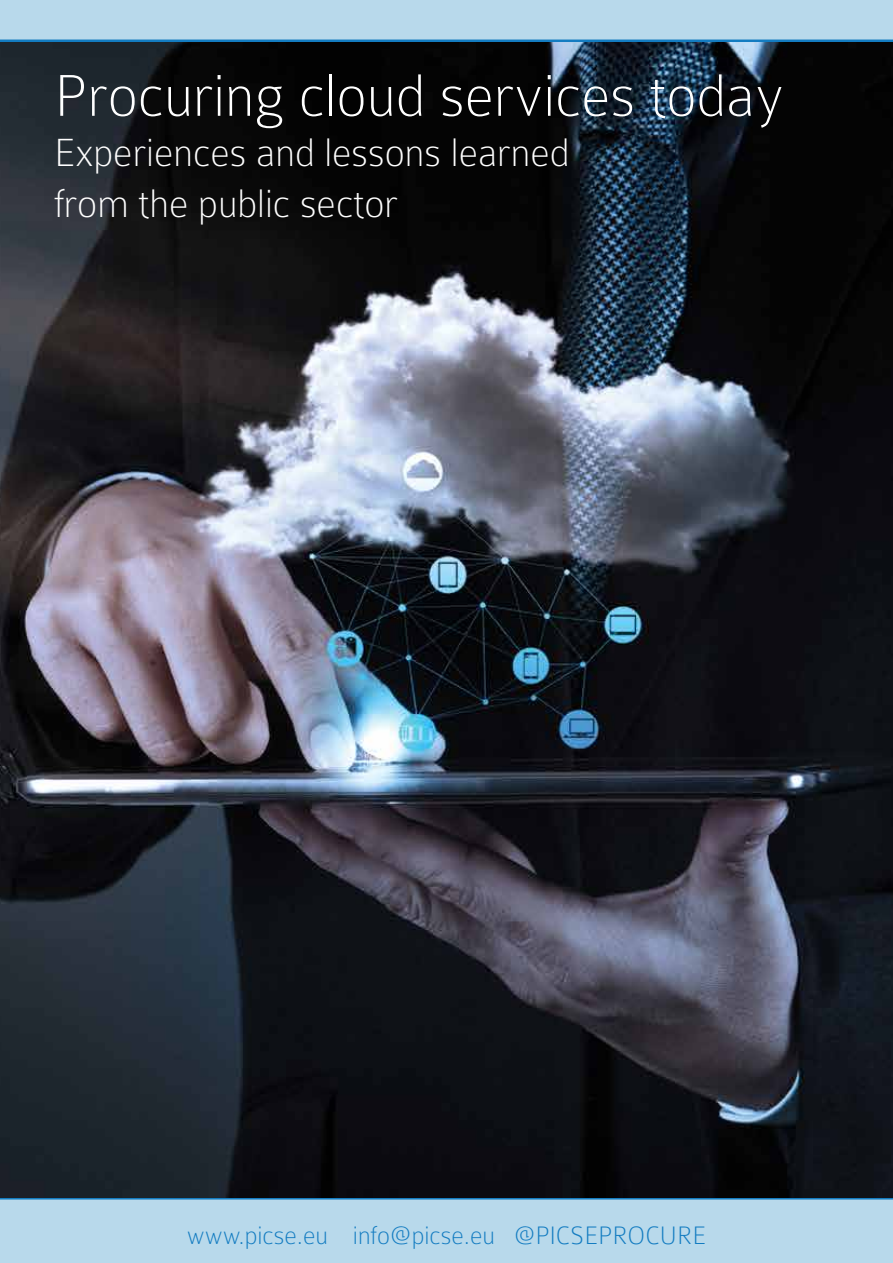
<style>
.page{position:relative;width:893px;height:1263px;background:#fff}
.page>*{position:absolute;margin:0;border:0;box-sizing:border-box;transform-origin:0 0}
.t1{font:100 63px "Colaborate";color:#fff}
.t2{font:100 42px/50.4px "Colaborate";color:#fff}
.t3{font:100 27px "Colaborate";color:#137cc1}
</style>
<div class="page">
<div style="left:0;top:1197px;width:893px;height:66px;background:#b8d9eb"></div>
<svg style="left:0;top:0;width:893px;height:43px;background:#aacfe4"></svg>
<img style="left:0;top:43px;width:893px;height:1154px">
<h1 class="t1" style="left:54px;top:63px;width:732px">Procuring cloud services today</h1>
<p class="t2" style="left:54px;top:128px;width:517px">Experiences and lessons learned from the public sector</p>
<p class="t3" style="left:187px;top:1221px;width:521px">www.picse.eu info@picse.eu @PICSEPROCURE</p>
</div>
